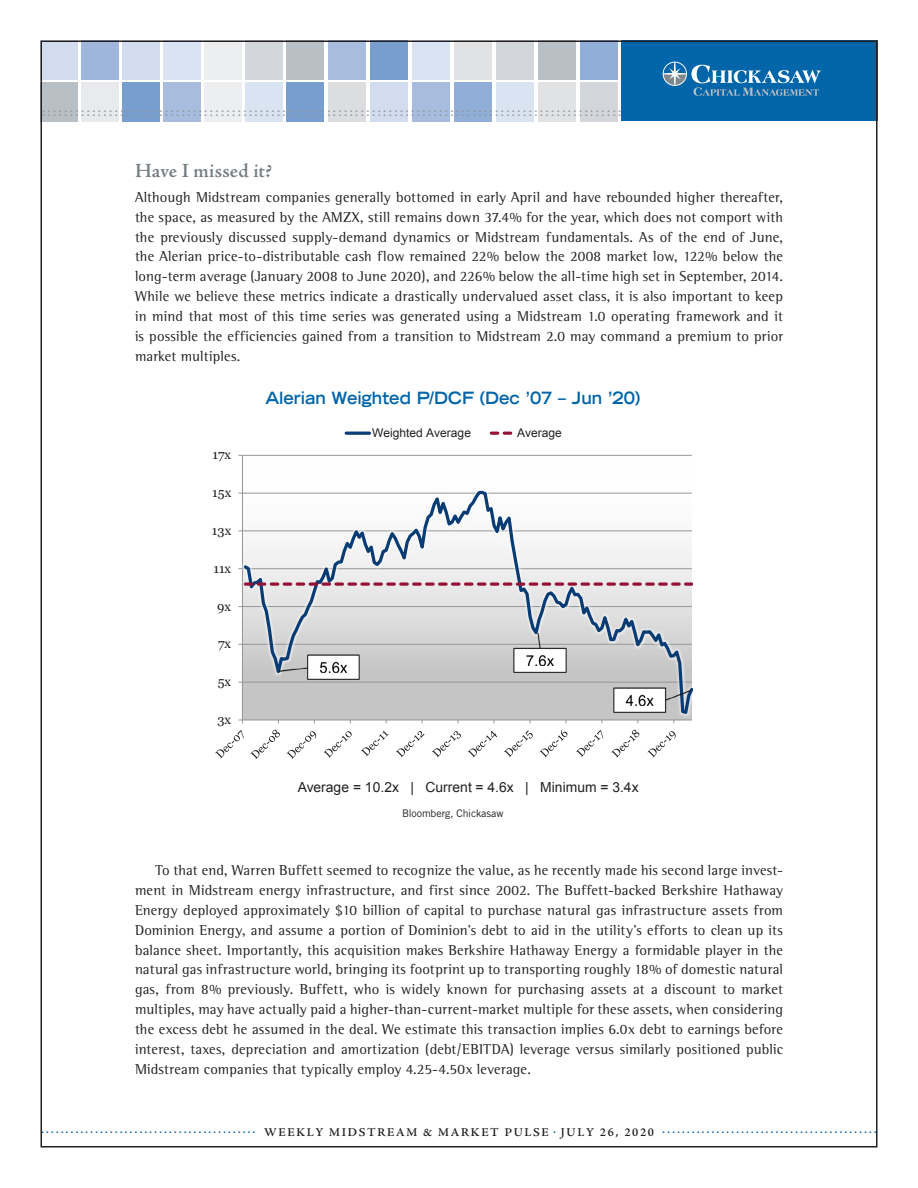
<style>
.page{position:relative;width:918px;height:1188px;background:#fff}
.page>*{position:absolute;margin:0;border:0;box-sizing:border-box;transform-origin:0 0}
.PG2_10-10_Head2{font:600 20.25px "Adobe Jenson Pro";letter-spacing:.01em;color:#747e84}
.t1{font:700 expanded 16.95px "Trade Gothic LT Std";color:#0065a9;scale:.92 1}
.t2{font:15px "AG Book Rounded";color:#939598}
.t3{font:15px "AG Book Rounded";color:#0065a9}
.PG2_10-10_Body_Rest{font:14.7px/19.8px "Rotis Semi Serif";letter-spacing:.01em;color:#231f20;text-align:justify}
.t4{font:13.8px "Arial";letter-spacing:.005em;color:#231f20}
.t5{font:13.05px "Georgia";color:#231f20}
.t6{font:12px "Arial";color:#231f20}
.t7{font:10.5px "Trade Gothic LT Std";letter-spacing:-.01em;color:#231f20}
</style>
<div class="page">
<div style="left:287px;top:40px;width:37px;height:40px;background:#b9c0c5"></div>
<div style="left:287px;top:82px;width:37px;height:40px;background:#779ece"></div>
<div style="left:246px;top:40px;width:37px;height:40px;background:#d3d7db"></div>
<div style="left:246px;top:82px;width:37px;height:40px;background:#d9e3f1"></div>
<div style="left:205px;top:40px;width:37px;height:40px;background:#eceef0"></div>
<div style="left:205px;top:82px;width:37px;height:40px;background:#eceef0"></div>
<div style="left:164px;top:40px;width:37px;height:40px;background:#d9e3f1"></div>
<div style="left:164px;top:82px;width:37px;height:40px;background:#a8bdde"></div>
<div style="left:123px;top:40px;width:37px;height:40px;background:#d1dcee"></div>
<div style="left:123px;top:82px;width:37px;height:40px;background:#779ece"></div>
<div style="left:82px;top:40px;width:37px;height:40px;background:#9db6da"></div>
<div style="left:82px;top:82px;width:37px;height:40px;background:#e8eaed"></div>
<div style="left:40px;top:40px;width:38px;height:40px;background:#d1dcee"></div>
<div style="left:40px;top:82px;width:38px;height:40px;background:#b9c0c5"></div>
<div style="left:328px;top:40px;width:38px;height:40px;background:#a8bdde"></div>
<div style="left:328px;top:82px;width:38px;height:40px;background:#dcdddf"></div>
<div style="left:370px;top:40px;width:38px;height:40px;background:#779ece"></div>
<div style="left:370px;top:82px;width:38px;height:40px;background:#d1dcee"></div>
<div style="left:412px;top:40px;width:38px;height:40px;background:#d9e3f1"></div>
<div style="left:412px;top:82px;width:38px;height:40px;background:#a8bdde"></div>
<div style="left:454px;top:40px;width:38px;height:40px;background:#e1e2e4"></div>
<div style="left:454px;top:82px;width:38px;height:40px;background:#90aed7"></div>
<div style="left:496px;top:40px;width:38px;height:40px;background:#d3d7db"></div>
<div style="left:496px;top:82px;width:38px;height:40px;background:#d9e3f1"></div>
<div style="left:538px;top:40px;width:38px;height:40px;background:#b9c0c5"></div>
<div style="left:538px;top:82px;width:38px;height:40px;background:#e1e2e4"></div>
<div style="left:580px;top:40px;width:38px;height:40px;background:#90aed7"></div>
<div style="left:580px;top:82px;width:38px;height:40px;background:#d3d7db"></div>
<div style="left:621px;top:40px;width:257px;height:82px;background:#0065a9"></div>
<svg style="left:663px;top:62px;width:158px;height:34px"></svg>
<hr style="left:242px;top:455px;width:450px;height:1px;background:#939598">
<hr style="left:242px;top:455px;width:1px;height:265px;background:#939598">
<hr style="left:242px;top:720px;width:450px;height:1px;background:#939598">
<svg style="left:242px;top:489px;width:450px;height:228px"></svg>
<svg style="left:245px;top:582px;width:447px;height:4px;background:#b76f83"></svg>
<svg style="left:215px;top:730px;width:29px;height:29px"></svg>
<svg style="left:250px;top:730px;width:30px;height:29px"></svg>
<svg style="left:287px;top:731px;width:29px;height:28px"></svg>
<svg style="left:324px;top:731px;width:28px;height:27px"></svg>
<svg style="left:361px;top:731px;width:28px;height:26px"></svg>
<svg style="left:396px;top:731px;width:29px;height:27px"></svg>
<svg style="left:432px;top:731px;width:29px;height:26px"></svg>
<svg style="left:468px;top:731px;width:29px;height:27px"></svg>
<svg style="left:504px;top:730px;width:29px;height:27px"></svg>
<svg style="left:540px;top:729px;width:27px;height:29px"></svg>
<svg style="left:576px;top:730px;width:27px;height:27px"></svg>
<svg style="left:611px;top:730px;width:28px;height:28px"></svg>
<svg style="left:648px;top:731px;width:28px;height:27px"></svg>
<hr style="left:346px;top:432px;width:23px;height:3px;background:#093c74">
<svg style="left:491px;top:432px;width:22px;height:3px"></svg>
<img style="left:612px;top:686px;width:79px;height:27px">
<img style="left:512px;top:631px;width:55px;height:43px">
<img style="left:277px;top:654px;width:84px;height:27px">
<p class="t2" style="left:42px;top:98px;width:581px">........................................................................................................</p>
<p class="t2" style="left:42px;top:103px;width:581px">........................................................................................................</p>
<p class="PG2_10-10_Head2" style="left:135px;top:159px;width:138px">Have I missed it?</p>
<p class="PG2_10-10_Body_Rest" style="left:135px;top:187px;width:650px">Although Midstream companies generally bottomed in early April and have rebounded higher thereafter, the space, as measured by the AMZX, still remains down 37.4% for the year, which does not comport with the previously discussed supply-demand dynamics or Midstream fundamentals. As of the end of June, the Alerian price-to-distributable cash flow remained 22% below the 2008 market low, 122% below the long-term average (January 2008 to June 2020), and 226% below the all-time high set in September, 2014.<br>While we believe these metrics indicate a drastically undervalued asset class, it is also important to keep in mind that most of this time series was generated using a Midstream 1.0 operating framework and it is possible the efficiencies gained from a transition to Midstream 2.0 may command a premium to prior market multiples.</p>
<p class="t1" style="left:265px;top:387px;width:409px">Alerian Weighted P/DCF (Dec ’07 – Jun ’20)</p>
<p class="t5" style="left:213px;top:447px;width:20px">17x</p>
<p class="t5" style="left:212px;top:485px;width:20px">15x</p>
<p class="t5" style="left:212px;top:523px;width:21px">13x</p>
<p class="t5" style="left:214px;top:560px;width:19px">11x</p>
<p class="t5" style="left:217px;top:598px;width:15px">9x</p>
<p class="t5" style="left:218px;top:636px;width:15px">7x</p>
<p class="t5" style="left:218px;top:674px;width:15px">5x</p>
<p class="t5" style="left:217px;top:712px;width:15px">3x</p>
<p class="t6" style="left:372px;top:425px;width:100px">Weighted Average</p>
<p class="t6" style="left:517px;top:425px;width:46px">Average</p>
<p class="t4" style="left:298px;top:778px;width:342px">Average = 10.2x | Current = 4.6x | Minimum = 3.4x</p>
<p class="t7" style="left:402px;top:807px;width:103px">Bloomberg, Chickasaw</p>
<p class="PG2_10-10_Body_Rest" style="left:135px;top:860px;width:650px;text-indent:20px">To that end, Warren Buffett seemed to recognize the value, as he recently made his second large invest&shy;ment in Midstream energy infrastructure, and first since 2002. The Buffett-backed Berkshire Hathaway Energy deployed approximately $10 billion of capital to purchase natural gas infrastructure assets from Dominion Energy, and assume a portion of Dominion’s debt to aid in the utility’s efforts to clean up its balance sheet. Importantly, this acquisition makes Berkshire Hathaway Energy a formidable player in the natural gas infrastructure world, bringing its footprint up to transporting roughly 18% of domestic natural gas, from 8% previously. Buffett, who is widely known for purchasing assets at a discount to market multiples, may have actually paid a higher-than-current-market multiple for these assets, when considering the excess debt he assumed in the deal. We estimate this transaction implies 6.0x debt to earnings before interest, taxes, depreciation and amortization (debt/EBITDA) leverage versus similarly positioned public Midstream companies that typically employ 4.25-4.50x leverage.</p>
<p class="t3" style="left:41px;top:1120px;width:837px">............................................ <sub>WEEKLY</sub> <sub>MIDSTREAM</sub> <sub>&amp;</sub> <sub>MARKET</sub> <sub>PULSE</sub> . <sub>JULY</sub> <sub>26,</sub> <sub>2020</sub> ............................................</p>
</div>
